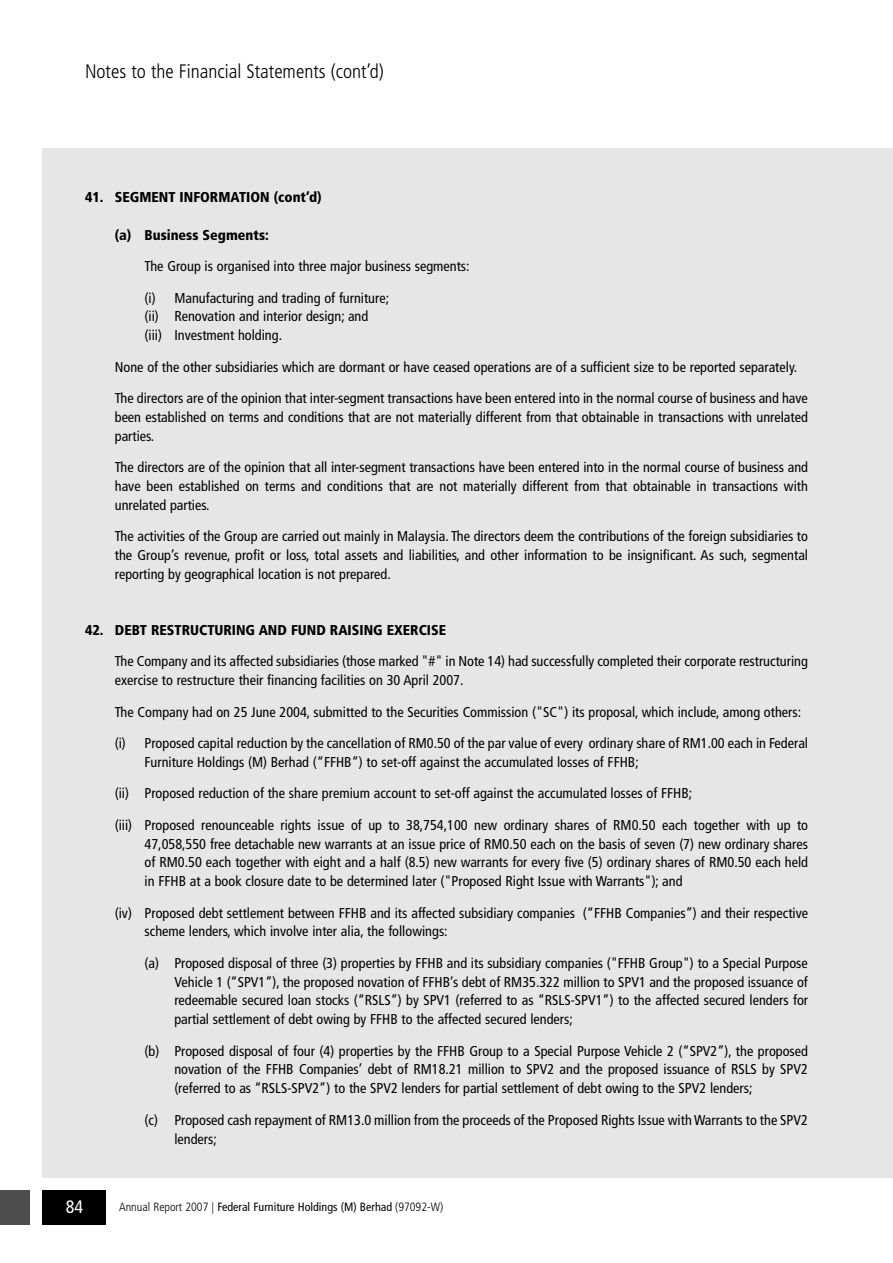
<style>
.page{position:relative;width:893px;height:1263px;background:#fff}
.page>*{position:absolute;margin:0;border:0;box-sizing:border-box;transform-origin:0 0}
.t1{font:300 condensed 19.5px "Frutiger";color:#000}
.t2{font:condensed 18px "Frutiger";color:#fff}
.t3{font:condensed 14.25px/18.8px "Frutiger";color:#000;text-align:justify}
.t4{font:900 condensed 14.25px "Frutiger";color:#000}
.t5{font:condensed 12px "Frutiger";color:#000}
.s1{font-weight:300}
</style>
<div class="page">
<div style="left:43px;top:149px;width:850px;height:1029px;background:#e6e6e6"></div>
<div style="left:0;top:1191px;width:30px;height:34px;background:#4d4d4d"></div>
<div style="left:43px;top:1191px;width:63px;height:34px;background:#000"></div>
<h1 class="t1" style="left:85px;top:64px;width:300px">Notes to the Financial Statements (cont’d)</h1>
<p class="t4" style="left:85px;top:191px;width:238px">41. SEGMENT INFORMATION (cont’d)</p>
<p class="t4" style="left:115px;top:229px;width:155px">(a) Business Segments:</p>
<p class="t3" style="left:145px;top:258px;width:327px">The Group is organised into three major business segments:</p>
<p class="t3" style="left:145px;top:289px;width:246px;text-align:left">(i) Manufacturing and trading of furniture; (ii) Renovation and interior design; and (iii) Investment holding.</p>
<p class="t3" style="left:115px;top:358px;width:684px">None of the other subsidiaries which are dormant or have ceased operations are of a sufficient size to be reported separately.</p>
<p class="t3" style="left:115px;top:390px;width:695px">The directors are of the opinion that inter-segment transactions have been entered into in the normal course of business and have been established on terms and conditions that are not materially different from that obtainable in transactions with unrelated parties.</p>
<p class="t3" style="left:115px;top:459px;width:695px">The directors are of the opinion that all inter-segment transactions have been entered into in the normal course of business and have been established on terms and conditions that are not materially different from that obtainable in transactions with unrelated parties.</p>
<p class="t3" style="left:115px;top:528px;width:695px">The activities of the Group are carried out mainly in Malaysia. The directors deem the contributions of the foreign subsidiaries to the Group’s revenue, profit or loss, total assets and liabilities, and other information to be insignificant. As such, segmental reporting by geographical location is not prepared.</p>
<p class="t4" style="left:85px;top:624px;width:363px">42. DEBT RESTRUCTURING AND FUND RAISING EXERCISE</p>
<p class="t3" style="left:115px;top:653px;width:695px">The Company and its affected subsidiaries (those marked "#" in Note 14) had successfully completed their corporate restructuring exercise to restructure their financing facilities on 30 April 2007.</p>
<p class="t3" style="left:115px;top:703px;width:688px">The Company had on 25 June 2004, submitted to the Securities Commission ("SC") its proposal, which include, among others:</p>
<p class="t3" style="left:145px;top:735px;width:665px;text-indent:-30px">(i) Proposed capital reduction by the cancellation of RM0.50 of the par value of every ordinary share of RM1.00 each in Federal<br>Furniture Holdings (M) Berhad (“FFHB”) to set-off against the accumulated losses of FFHB;</p>
<p class="t3" style="left:115px;top:785px;width:579px">(ii) Proposed reduction of the share premium account to set-off against the accumulated losses of FFHB;</p>
<p class="t3" style="left:145px;top:817px;width:665px;text-indent:-30px">(iii) Proposed renounceable rights issue of up to 38,754,100 new ordinary shares of RM0.50 each together with up to 47,058,550 free detachable new warrants at an issue price of RM0.50 each on the basis of seven (7) new ordinary shares of RM0.50 each together with eight and a half (8.5) new warrants for every five (5) ordinary shares of RM0.50 each held in FFHB at a book closure date to be determined later ("Proposed Right Issue with Warrants"); and</p>
<p class="t3" style="left:145px;top:904px;width:665px;text-indent:-30px">(iv) Proposed debt settlement between FFHB and its affected subsidiary companies (“FFHB Companies”) and their respective scheme lenders, which involve inter alia, the followings:</p>
<p class="t3" style="left:174px;top:955px;width:635px;text-indent:-30px">(a) Proposed disposal of three (3) properties by FFHB and its subsidiary companies ("FFHB Group") to a Special Purpose Vehicle 1 (“SPV1”), the proposed novation of FFHB’s debt of RM35.322 million to SPV1 and the proposed issuance of redeemable secured loan stocks (“RSLS”) by SPV1 (referred to as “RSLS-SPV1”) to the affected secured lenders for partial settlement of debt owing by FFHB to the affected secured lenders;</p>
<p class="t3" style="left:174px;top:1042px;width:635px;text-indent:-30px">(b) Proposed disposal of four (4) properties by the FFHB Group to a Special Purpose Vehicle 2 (“SPV2”), the proposed novation of the FFHB Companies’ debt of RM18.21 million to SPV2 and the proposed issuance of RSLS by SPV2 (referred to as “RSLS-SPV2”) to the SPV2 lenders for partial settlement of debt owing to the SPV2 lenders;</p>
<p class="t3" style="left:174px;top:1111px;width:635px;text-indent:-30px">(c) Proposed cash repayment of RM13.0 million from the proceeds of the Proposed Rights Issue with Warrants to the SPV2 lenders;</p>
<p class="t2" style="left:66px;top:1199px;width:19px">84</p>
<p class="t5" style="left:119px;top:1202px;width:326px"><span class="s1">Annual Report 2007 |</span> Federal Furniture Holdings (M) Berhad <span class="s1">(97092-W)</span></p>
</div>
